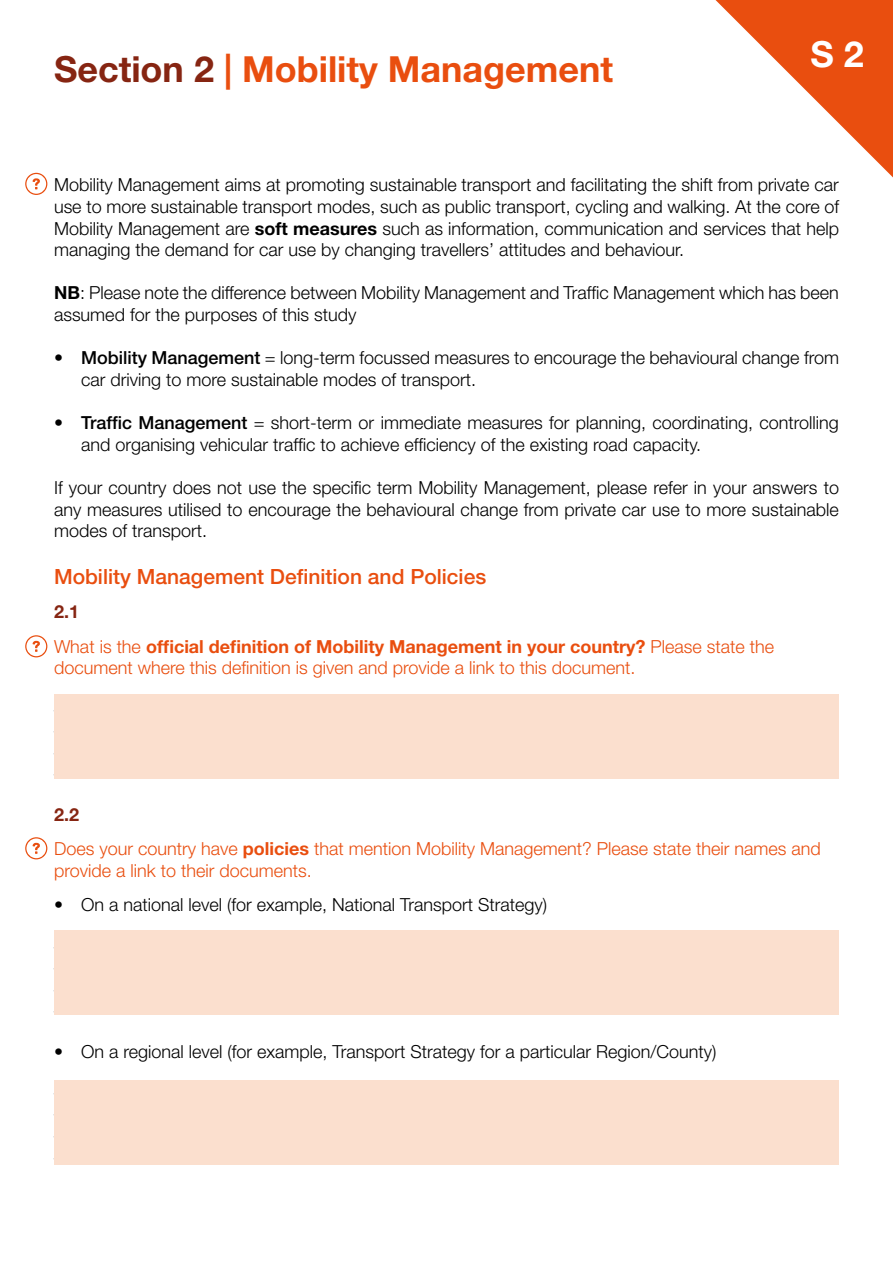
<style>
.page{position:relative;width:893px;height:1263px;background:#fff}
.page>*{position:absolute;margin:0;border:0;box-sizing:border-box;transform-origin:0 0}
.t1{font:700 36px "Helvetica Neue";color:#e94e0f}
.t2{font:700 36px "Helvetica Neue";color:#fff}
.t3{font:500 21px "Helvetica Neue";color:#e94e0f}
.t4{font:300 18px/21.6px "Helvetica Neue";color:#000}
.t5{font:300 18px/34.3px "Helvetica Neue";color:#e94e0f}
.t6{font:700 18px/34.3px "Helvetica Neue";color:#e94e0f}
.s1{color:#862512}
.s2{font-weight:700}
.s3{font-weight:500}
.s4{font-weight:300}
.s5{font-weight:700;color:#862512}
</style>
<div class="page">
<div style="left:54px;top:930px;width:785px;height:84px;background:#fbdfce"></div>
<div style="left:54px;top:695px;width:785px;height:84px;background:#fbdfce"></div>
<div style="left:54px;top:1080px;width:785px;height:84px;background:#fbdfce"></div>
<svg style="left:715px;top:0;width:178px;height:177px"></svg>
<svg style="left:25px;top:173px;width:22px;height:22px"></svg>
<svg style="left:25px;top:635px;width:22px;height:22px"></svg>
<svg style="left:25px;top:837px;width:22px;height:22px"></svg>
<h1 class="t1" style="left:54px;top:47px;width:561px"><span class="s1">Section 2</span> | Mobility Management</h1>
<h1 class="t2" style="left:810px;top:32px;width:55px">S 2</h1>
<p class="t4" style="left:54px;top:174px;width:786px;text-align:justify">Mobility Management aims at promoting sustainable transport and facilitating the shift from private car use to more sustainable transport modes, such as public transport, cycling and walking. At the core of Mobility Management are <span class="s2">soft measures</span> such as information, communication and services that help managing the demand for car use by changing travellers’ attitudes and behaviour.</p>
<p class="t4" style="left:54px;top:282px;width:786px"><span class="s2">NB</span>: Please note the difference between Mobility Management and Traffic Management which has been assumed for the purposes of this study</p>
<p class="t4" style="left:81px;top:347px;width:759px;text-indent:-27px"><span class="s3">• Mobility Management</span> = long-term focussed measures to encourage the behavioural change from car driving to more sustainable modes of transport.</p>
<p class="t4" style="left:81px;top:411px;width:759px;text-indent:-27px"><span class="s3">• Traffic Management</span> = short-term or immediate measures for planning, coordinating, controlling and organising vehicular traffic to achieve efficiency of the existing road capacity.</p>
<p class="t4" style="left:54px;top:476px;width:786px;text-align:justify">If your country does not use the specific term Mobility Management, please refer in your answers to any measures utilised to encourage the behavioural change from private car use to more sustainable modes of transport.</p>
<p class="t3" style="left:54px;top:564px;width:434px">Mobility Management Definition and Policies</p>
<p class="t6" style="left:54px;top:594px;width:722px"><span class="s1">2.1<br></span><span class="s4">What is the</span> official definition of Mobility Management in your country? <span class="s4">Please state the</span></p>
<p class="t5" style="left:54px;top:650px;width:583px">document where this definition is given and provide a link to this document.</p>
<p class="t5" style="left:54px;top:797px;width:768px"><span class="s5">2.2<br></span>Does your country have <span class="s2">policies</span> that mention Mobility Management? Please state their names and</p>
<p class="t5" style="left:54px;top:853px;width:259px">provide a link to their documents.</p>
<p class="t4" style="left:54px;top:894px;width:495px">• On a national level (for example, National Transport Strategy)</p>
<p class="t4" style="left:54px;top:1040px;width:664px">• On a regional level (for example, Transport Strategy for a particular Region/County)</p>
</div>
